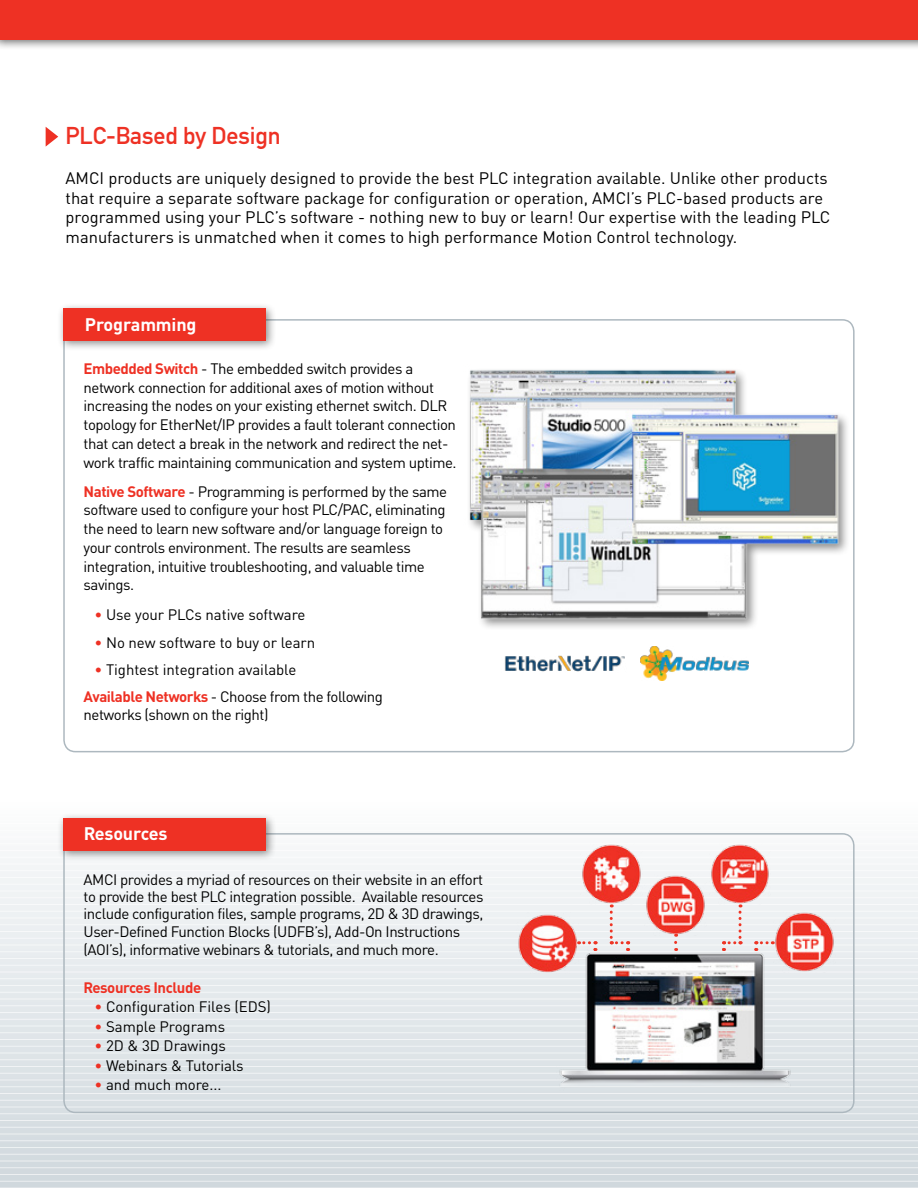
<style>
.page{position:relative;width:918px;height:1188px;background:#fff}
.page>*{position:absolute;margin:0;border:0;box-sizing:border-box;transform-origin:0 0}
.t1{font:24px "DIN Mittelschrift Std";letter-spacing:-.005em;color:#ee3124}
.t2{font:700 18px "DINOT";letter-spacing:-.01em;color:#fff}
.t3{font:16.5px/19.5px "DINOT";color:#000}
.t4{font:15px/18.8px "DINOT";letter-spacing:-.03em;color:#000}
.t5{font:15px "DINOT";letter-spacing:-.005em;color:#000}
.t6{font:15px/26.5px "DINOT";letter-spacing:-.01em;color:#000}
.t7{font:700 15px "DINOT";letter-spacing:-.03em;color:#ee3124}
.s1{font-weight:700;color:#ee3124}
.s2{color:#ee3124}
</style>
<div class="page">
<svg style="left:0;top:836px;width:918px;height:351px"></svg>
<hr style="left:0;top:1181px;width:918px;height:1px;background:#fff">
<hr style="left:0;top:1174px;width:918px;height:1px;background:#fff">
<hr style="left:0;top:1167px;width:918px;height:1px;background:#fff">
<hr style="left:0;top:1161px;width:918px;height:1px;background:#fff">
<hr style="left:0;top:1154px;width:918px;height:1px;background:#fff">
<hr style="left:0;top:1147px;width:918px;height:1px;background:#fff">
<hr style="left:0;top:1140px;width:918px;height:1px;background:#fff">
<hr style="left:0;top:1134px;width:918px;height:1px;background:#fff">
<hr style="left:0;top:1127px;width:918px;height:1px;background:#fff">
<hr style="left:0;top:1120px;width:918px;height:1px;background:#fff">
<hr style="left:0;top:1113px;width:918px;height:1px;background:#fff">
<hr style="left:0;top:1107px;width:918px;height:1px;background:#fff">
<hr style="left:0;top:1100px;width:918px;height:1px;background:#fff">
<hr style="left:0;top:1093px;width:918px;height:1px;background:#fff">
<hr style="left:0;top:1086px;width:918px;height:1px;background:#fff">
<hr style="left:0;top:1080px;width:918px;height:1px;background:#fff">
<hr style="left:0;top:1073px;width:918px;height:1px;background:#fff">
<hr style="left:0;top:1066px;width:918px;height:1px;background:#fff">
<hr style="left:0;top:1059px;width:918px;height:1px;background:#fff">
<hr style="left:0;top:1053px;width:918px;height:1px;background:#fff">
<hr style="left:0;top:1046px;width:918px;height:1px;background:#fff">
<hr style="left:0;top:1039px;width:918px;height:1px;background:#fff">
<hr style="left:0;top:1032px;width:918px;height:1px;background:#fff">
<hr style="left:0;top:1026px;width:918px;height:1px;background:#fff">
<hr style="left:0;top:1019px;width:918px;height:1px;background:#fff">
<hr style="left:0;top:1012px;width:918px;height:1px;background:#fff">
<hr style="left:0;top:1005px;width:918px;height:1px;background:#fff">
<hr style="left:0;top:999px;width:918px;height:1px;background:#fff">
<hr style="left:0;top:992px;width:918px;height:1px;background:#fff">
<hr style="left:0;top:985px;width:918px;height:1px;background:#fff">
<hr style="left:0;top:978px;width:918px;height:1px;background:#fff">
<hr style="left:0;top:972px;width:918px;height:1px;background:#fff">
<hr style="left:0;top:965px;width:918px;height:1px;background:#fff">
<hr style="left:0;top:958px;width:918px;height:1px;background:#fff">
<hr style="left:0;top:951px;width:918px;height:1px;background:#fff">
<hr style="left:0;top:945px;width:918px;height:1px;background:#fff">
<hr style="left:0;top:938px;width:918px;height:1px;background:#fff">
<hr style="left:0;top:931px;width:918px;height:1px;background:#fff">
<hr style="left:0;top:924px;width:918px;height:1px;background:#fff">
<hr style="left:0;top:918px;width:918px;height:1px;background:#fff">
<hr style="left:0;top:911px;width:918px;height:1px;background:#fff">
<hr style="left:0;top:904px;width:918px;height:1px;background:#fff">
<hr style="left:0;top:897px;width:918px;height:1px;background:#fff">
<hr style="left:0;top:891px;width:918px;height:1px;background:#fff">
<hr style="left:0;top:884px;width:918px;height:1px;background:#fff">
<hr style="left:0;top:877px;width:918px;height:1px;background:#fff">
<hr style="left:0;top:870px;width:918px;height:1px;background:#fff">
<hr style="left:0;top:864px;width:918px;height:1px;background:#fff">
<hr style="left:0;top:857px;width:918px;height:1px;background:#fff">
<hr style="left:0;top:850px;width:918px;height:1px;background:#fff">
<hr style="left:0;top:843px;width:918px;height:1px;background:#fff">
<hr style="left:0;top:837px;width:918px;height:1px;background:#fff">
<div style="left:0;top:0;width:918px;height:50px;background:#000;opacity:.55"></div>
<div style="left:0;top:0;width:918px;height:39px;background:#ee3124"></div>
<svg style="left:46px;top:127px;width:12px;height:20px"></svg>
<div style="left:63px;top:833px;width:792px;height:280px;border:2px solid #adb8bf;border-radius:12px"></div>
<div style="left:57px;top:813px;width:220px;height:48px;background:#000;opacity:.45"></div>
<div style="left:63px;top:818px;width:203px;height:32px;background:#ee3124"></div>
<img style="left:557px;top:948px;width:237px;height:145px">
<img style="left:517px;top:912px;width:61px;height:62px">
<img style="left:645px;top:874px;width:61px;height:61px">
<img style="left:709px;top:844px;width:62px;height:60px">
<img style="left:774px;top:911px;width:61px;height:61px">
<img style="left:580px;top:844px;width:62px;height:60px">
<svg style="left:754px;top:941px;width:19px;height:10px"></svg>
<svg style="left:722px;top:904px;width:20px;height:47px"></svg>
<svg style="left:674px;top:934px;width:3px;height:17px"></svg>
<svg style="left:610px;top:904px;width:19px;height:47px"></svg>
<svg style="left:579px;top:941px;width:18px;height:10px"></svg>
<div style="left:58px;top:303px;width:219px;height:48px;background:#000;opacity:.45"></div>
<div style="left:63px;top:308px;width:203px;height:32px;background:#ee3124"></div>
<div style="left:467px;top:367px;width:383px;height:264px;background:#000;opacity:.45"></div>
<img style="left:467px;top:367px;width:375px;height:255px">
<img style="left:505px;top:655px;width:120px;height:17px">
<img style="left:640px;top:646px;width:108px;height:35px">
<h1 class="t1" style="left:66px;top:121px;width:217px">PLC-Based by Design</h1>
<p class="t3" style="left:66px;top:168px;width:766px">AMCI products are uniquely designed to provide the best PLC integration available. Unlike other products that require a separate software package for configuration or operation, AMCI’s PLC-based products are programmed using your PLC’s software - nothing new to buy or learn! Our expertise with the leading PLC manufacturers is unmatched when it comes to high performance Motion Control technology.</p>
<p class="t2" style="left:85px;top:313px;width:113px">Programming</p>
<p class="t4" style="left:84px;top:359px;width:375px"><span class="s1">Embedded Switch</span> - The embedded switch provides a network connection for additional axes of motion without increasing the nodes on your existing ethernet switch. DLR topology for EtherNet/IP provides a fault tolerant connection that can detect a break in the network and redirect the net&shy;work traffic maintaining communication and system uptime.</p>
<p class="t4" style="left:84px;top:482px;width:365px"><span class="s1">Native Software</span> - Programming is performed by the same software used to configure your host PLC/PAC, eliminating the need to learn new software and/or language foreign to your controls environment. The results are seamless integration, intuitive troubleshooting, and valuable time savings.</p>
<p class="t5" style="left:95px;top:605px;width:212px"><span class="s2">•</span> Use your PLCs native software</p>
<p class="t5" style="left:95px;top:633px;width:222px"><span class="s2">•</span> No new software to buy or learn</p>
<p class="t6" style="left:84px;top:656px;width:301px;text-indent:11px"><span class="s2">•</span> Tightest integration available<br><span class="s1">Available Networks</span> - Choose from the following</p>
<p class="t4" style="left:84px;top:705px;width:186px">networks (shown on the right)</p>
<p class="t2" style="left:84px;top:822px;width:85px">Resources</p>
<p class="t4" style="left:84px;top:870px;width:401px;line-height:17.2px;text-align:justify">AMCI provides a myriad of resources on their website in an effort to provide the best PLC integration possible. Available resources include configuration files, sample programs, 2D &amp; 3D drawings, User-Defined Function Blocks (UDFB’s), Add-On Instructions</p>
<p class="t4" style="left:84px;top:940px;width:357px">(AOI’s), informative webinars &amp; tutorials, and much more.</p>
<p class="t7" style="left:84px;top:977px;width:119px">Resources Include</p>
<p class="t5" style="left:95px;top:997px;width:178px"><span class="s2">•</span> Configuration Files (EDS)</p>
<p class="t5" style="left:95px;top:1017px;width:132px"><span class="s2">•</span> Sample Programs</p>
<p class="t5" style="left:95px;top:1036px;width:133px"><span class="s2">•</span> 2D &amp; 3D Drawings</p>
<p class="t5" style="left:95px;top:1056px;width:151px"><span class="s2">•</span> Webinars &amp; Tutorials</p>
<p class="t5" style="left:95px;top:1075px;width:128px"><span class="s2">•</span> and much more...</p>
</div>
